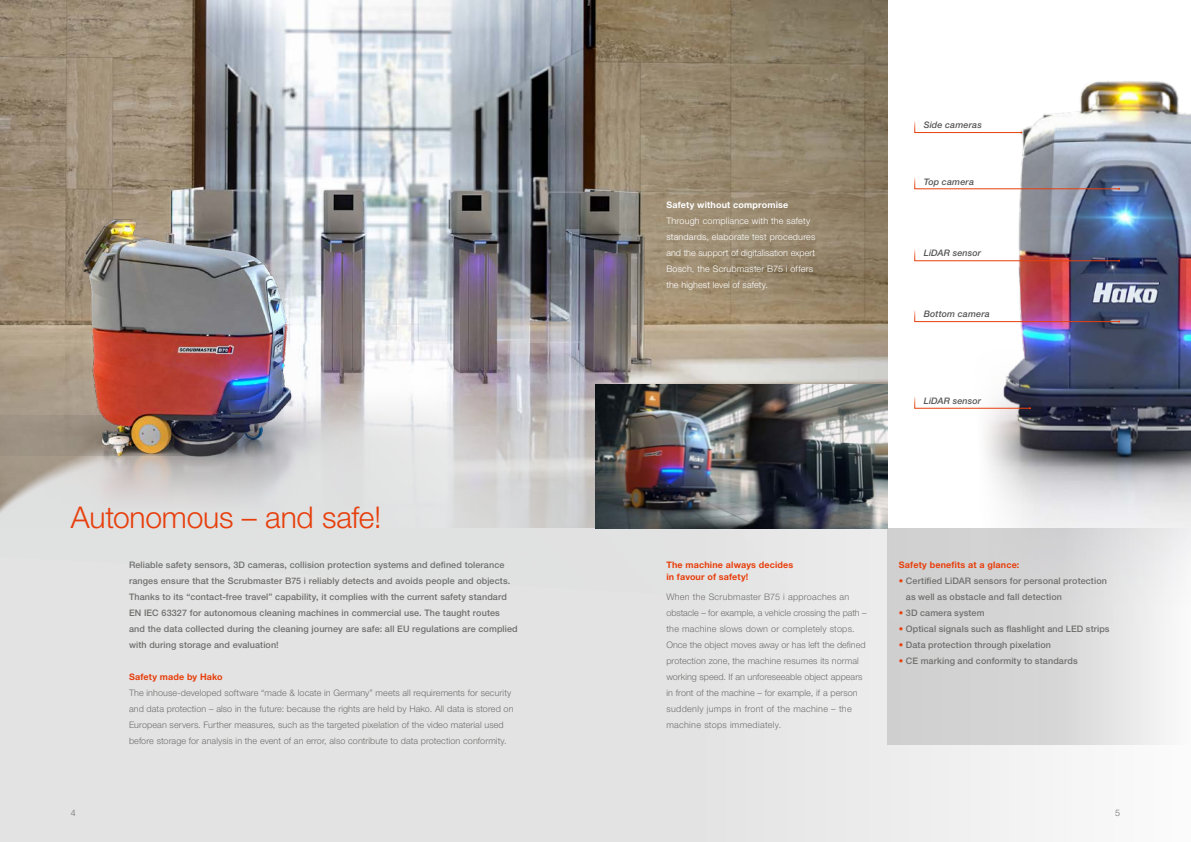
<style>
.page{position:relative;width:1191px;height:842px;background:#fff}
.page>*{position:absolute;margin:0;border:0;box-sizing:border-box;transform-origin:0 0}
.t1{font:300 30px "Helvetica Neue LT Std";letter-spacing:-.01em;color:#e73f0c}
.t2{font:300 9px/16px "Helvetica Neue LT Std";letter-spacing:.01em;color:#6f6f6e}
.t3{font:500 9px/16px "Helvetica Neue LT Std";letter-spacing:.01em;color:#6f6f6e}
.t4{font:300 9px/16px "Helvetica Neue LT Std";letter-spacing:.015em;color:#fff}
.t5{font:700 9px/12px "Helvetica Neue LT Std";letter-spacing:.02em;color:#e73f0c}
.t6{font:italic 500 9px "Helvetica Neue LT Std";letter-spacing:.015em;color:#565656}
.t7{font:700 9px "Helvetica Neue LT Std";letter-spacing:.02em;color:#fff}
.s1{color:#e73f0c}
</style>
<div class="page">
<img style="left:887px;top:34px;width:304px;height:494px">
<img style="left:0;top:0;width:887px;height:384px">
<div style="left:0;top:528px;width:1191px;height:314px;background:#e3e3e3"></div>
<div style="left:887px;top:528px;width:304px;height:216px;background:linear-gradient(to right,#c8c8c8,#eeeeef)"></div>
<img style="left:0;top:308px;width:869px;height:221px">
<img style="left:595px;top:384px;width:292px;height:144px">
<img style="left:0;top:476px;width:408px;height:42px">
<img style="left:0;top:121px;width:408px;height:355px">
<hr style="left:914px;top:408px;width:116px;height:1px;background:#e73f0c">
<svg style="left:914px;top:396px;width:1px;height:12px"></svg>
<hr style="left:914px;top:321px;width:205px;height:1px;background:#e73f0c">
<svg style="left:914px;top:309px;width:1px;height:13px"></svg>
<hr style="left:914px;top:260px;width:205px;height:1px;background:#e73f0c">
<svg style="left:914px;top:248px;width:1px;height:13px"></svg>
<hr style="left:914px;top:189px;width:205px;height:1px;background:#e73f0c">
<svg style="left:914px;top:176px;width:1px;height:13px"></svg>
<hr style="left:914px;top:132px;width:107px;height:1px;background:#e73f0c">
<svg style="left:914px;top:120px;width:1px;height:13px"></svg>
<p class="t6" style="left:923px;top:120px;width:60px">Side cameras</p>
<h1 class="t1" style="left:71px;top:499px;width:312px">Autonomous – and safe!</h1>
<p class="t3" style="left:129px;top:557px;width:390px">Reliable safety sensors, 3D cameras, collision protection systems and defined tolerance ranges ensure that the Scrubmaster B75 i reliably detects and avoids people and objects.<br>Thanks to its “contact-free travel” capability, it complies with the current safety standard EN IEC 63327 for autonomous cleaning machines in commercial use. The taught routes and the data collected during the cleaning journey are safe: all EU regulations are complied with during storage and evaluation!</p>
<p class="t5" style="left:129px;top:671px;width:95px">Safety made by Hako</p>
<p class="t2" style="left:129px;top:685px;width:386px">The inhouse-developed software “made &amp; locate in Germany” meets all requirements for security and data protection – also in the future: because the rights are held by Hako. All data is stored on European servers. Further measures, such as the targeted pixelation of the video material used before storage for analysis in the event of an error, also contribute to data protection conformity.</p>
<p class="t7" style="left:666px;top:199px;width:123px">Safety without compromise</p>
<p class="t4" style="left:666px;top:213px;width:151px">Through compliance with the safety standards, elaborate test procedures and the support of digitalisation expert Bosch, the Scrubmaster B75 i offers the highest level of safety.</p>
<p class="t6" style="left:923px;top:176px;width:52px">Top camera</p>
<p class="t6" style="left:923px;top:248px;width:59px">LiDAR sensor</p>
<p class="t6" style="left:923px;top:309px;width:68px">Bottom camera</p>
<p class="t6" style="left:923px;top:395px;width:59px">LiDAR sensor</p>
<p class="t5" style="left:666px;top:559px;width:128px">The machine always decides in favour of safety!</p>
<p class="t2" style="left:666px;top:589px;width:202px">When the Scrubmaster B75 i approaches an obstacle – for example, a vehicle crossing the path – the machine slows down or completely stops.<br>Once the object moves away or has left the defined protection zone, the machine resumes its normal working speed. If an unforeseeable object appears in front of the machine – for example, if a person suddenly jumps in front of the machine – the machine stops immediately.</p>
<p class="t5" style="left:899px;top:559px;width:122px">Safety benefits at a glance:</p>
<p class="t3" style="left:906px;top:573px;width:202px;text-indent:-7px"><span class="s1">•</span> Certified LiDAR sensors for personal protection as well as obstacle and fall detection</p>
<p class="t3" style="left:899px;top:605px;width:87px"><span class="s1">•</span> 3D camera system</p>
<p class="t3" style="left:899px;top:621px;width:212px"><span class="s1">•</span> Optical signals such as flashlight and LED strips</p>
<p class="t3" style="left:899px;top:637px;width:154px"><span class="s1">•</span> Data protection through pixelation</p>
<p class="t3" style="left:899px;top:653px;width:180px"><span class="s1">•</span> CE marking and conformity to standards</p>
<p class="t2" style="left:71px;top:805px;width:7px">4</p>
<p class="t2" style="left:1115px;top:805px;width:7px">5</p>
</div>
